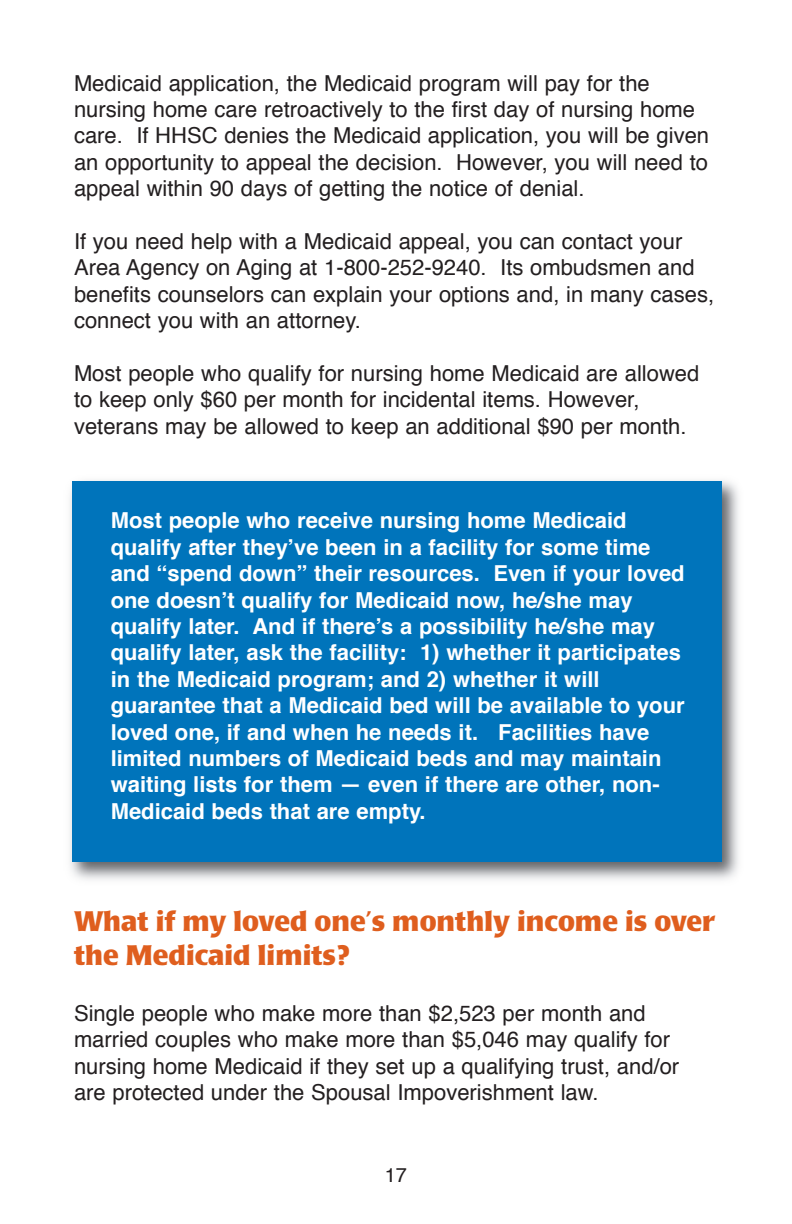
<style>
.page{position:relative;width:792px;height:1224px;background:#fff}
.page>*{position:absolute;margin:0;border:0;box-sizing:border-box;transform-origin:0 0}
.t1{font:700 28px/34.2px "Poppl Laudatio";color:#df5e1e}
.t2{font:22px/26.4px "Helvetica";color:#231f20}
.t3{font:700 22px/26.4px "Helvetica";color:#fff}
.t4{font:20px "Helvetica";color:#231f20}
</style>
<div class="page">
<img style="left:70px;top:480px;width:669px;height:400px">
<div style="left:72px;top:482px;width:650px;height:380px;background:#0074bb"></div>
<p class="t2" style="left:74px;top:71px;width:637px">Medicaid application, the Medicaid program will pay for the nursing home care retroactively to the first day of nursing home care. If HHSC denies the Medicaid application, you will be given an opportunity to appeal the decision. However, you will need to appeal within 90 days of getting the notice of denial.</p>
<p class="t2" style="left:74px;top:230px;width:642px">If you need help with a Medicaid appeal, you can contact your Area Agency on Aging at 1-800-252-9240. Its ombudsmen and benefits counselors can explain your options and, in many cases, connect you with an attorney.</p>
<p class="t2" style="left:74px;top:362px;width:627px">Most people who qualify for nursing home Medicaid are allowed to keep only $60 per month for incidental items. However, veterans may be allowed to keep an additional $90 per month.</p>
<p class="t3" style="left:111px;top:509px;width:576px">Most people who receive nursing home Medicaid qualify after they’ve been in a facility for some time and “spend down” their resources. Even if your loved one doesn’t qualify for Medicaid now, he/she may qualify later. And if there’s a possibility he/she may qualify later, ask the facility: 1) whether it participates in the Medicaid program; and 2) whether it will guarantee that a Medicaid bed will be available to your loved one, if and when he needs it. Facilities have limited numbers of Medicaid beds and may maintain waiting lists for them — even if there are other, non-Medicaid beds that are empty.</p>
<p class="t1" style="left:74px;top:907px;width:643px">What if my loved one’s monthly income is over the Medicaid limits?</p>
<p class="t2" style="left:74px;top:1002px;width:607px">Single people who make more than $2,523 per month and married couples who make more than $5,046 may qualify for nursing home Medicaid if they set up a qualifying trust, and/or are protected under the Spousal Impoverishment law.</p>
<p class="t4" style="left:385px;top:1167px;width:24px">17</p>
</div>
